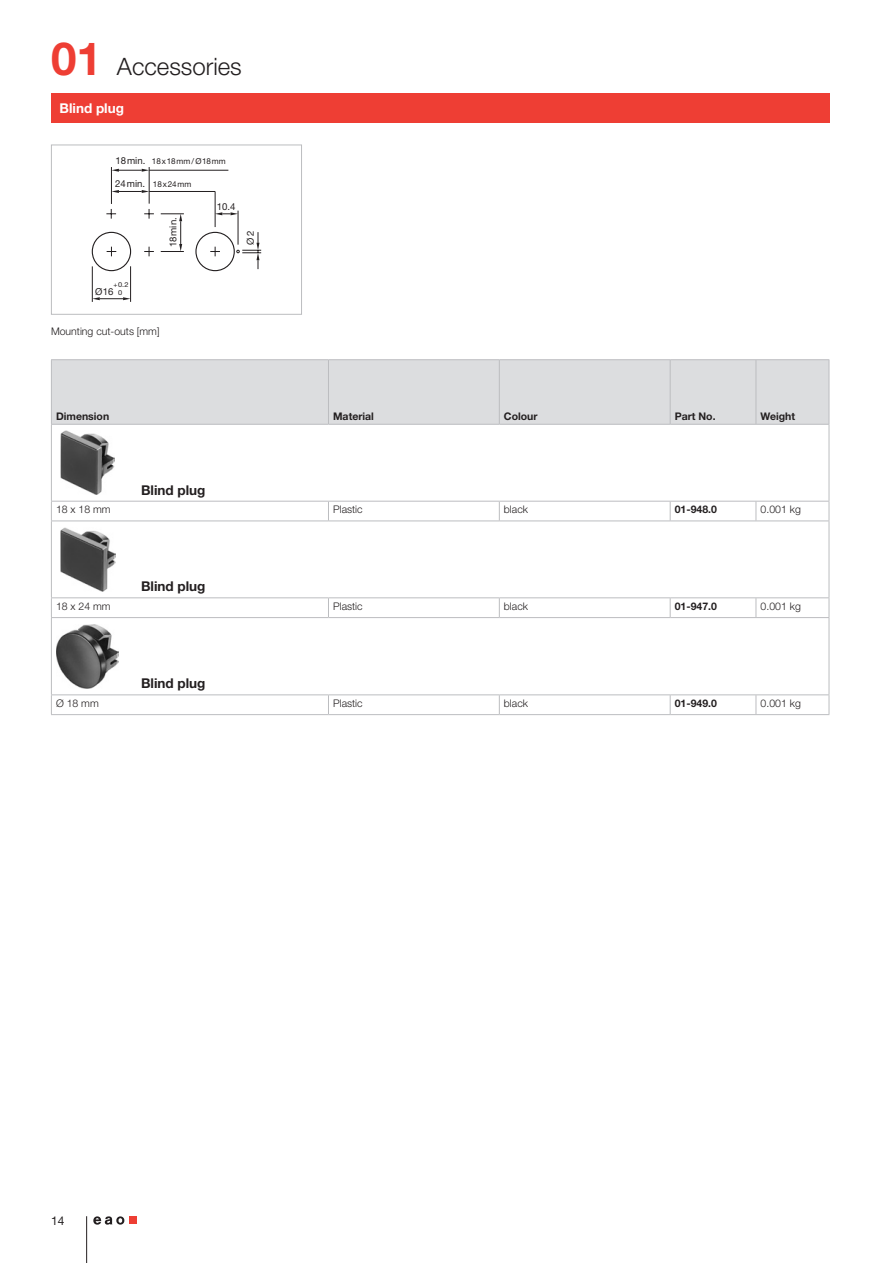
<style>
.page{position:relative;width:893px;height:1263px;background:#fff}
.page>*{position:absolute;margin:0;border:0;box-sizing:border-box;transform-origin:0 0}
.t1{font:700 45.75px "Helvetica Neue LT Pro";color:#ee3e34}
.t2{font:300 24px "Helvetica Neue LT Pro";color:#231f20}
.t3{font:700 13.5px "Helvetica Neue LT Pro";color:#231f20}
.t4{font:700 13.5px "Helvetica Neue LT Pro";color:#fff}
.t5{font:12px "Helvetica Neue LT Pro";color:#231f20}
.t6{font:300 10.5px "Helvetica Neue LT Pro";color:#231f20}
.t7{font:700 10.5px "Helvetica Neue LT Pro";color:#231f20}
.t8{font:9.6px "Helvetica Neue";color:#231f20}
.t9{font:8.1px "Helvetica Neue";letter-spacing:.025em;color:#231f20}
.t10{font:8.1px "Helvetica Neue";letter-spacing:.05em;color:#231f20}
.t11{font:6.75px/7.1px "Helvetica Neue";color:#231f20;text-align:center}
</style>
<div class="page">
<hr style="left:86px;top:1216px;width:1px;height:47px;background:#231f20">
<div style="left:129px;top:1216px;width:7px;height:8px;background:#ee3e34"></div>
<svg style="left:93px;top:1216px;width:31px;height:8px"></svg>
<svg style="left:112px;top:190px;width:37px;height:3px"></svg>
<hr style="left:111px;top:167px;width:1px;height:37px;background:#231f20">
<svg style="left:112px;top:169px;width:37px;height:3px"></svg>
<hr style="left:149px;top:167px;width:1px;height:37px;background:#231f20">
<hr style="left:149px;top:170px;width:79px;height:1px;background:#231f20">
<hr style="left:149px;top:191px;width:66px;height:1px;background:#231f20">
<svg style="left:161px;top:214px;width:23px;height:38px"></svg>
<hr style="left:130px;top:266px;width:1px;height:36px;background:#231f20">
<hr style="left:92px;top:266px;width:1px;height:36px;background:#231f20">
<svg style="left:92px;top:297px;width:39px;height:3px"></svg>
<hr style="left:238px;top:211px;width:1px;height:34px;background:#231f20">
<svg style="left:216px;top:212px;width:22px;height:3px"></svg>
<hr style="left:215px;top:191px;width:1px;height:36px;background:#231f20">
<div style="left:92px;top:232px;width:39px;height:39px;border:1px solid #231f20;border-radius:50%"></div>
<svg style="left:107px;top:247px;width:9px;height:9px"></svg>
<div style="left:195px;top:232px;width:40px;height:39px;border:1px solid #231f20;border-radius:50%"></div>
<svg style="left:210px;top:247px;width:10px;height:9px"></svg>
<svg style="left:106px;top:209px;width:10px;height:10px"></svg>
<svg style="left:144px;top:209px;width:10px;height:10px"></svg>
<svg style="left:144px;top:247px;width:10px;height:9px"></svg>
<svg style="left:236px;top:232px;width:25px;height:37px"></svg>
<div style="left:51px;top:145px;width:251px;height:170px;border:1px solid #bcbdc0"></div>
<div style="left:51px;top:94px;width:778px;height:29px;background:#ee3e34"></div>
<div style="left:52px;top:360px;width:777px;height:64px;background:#dcdddf"></div>
<hr style="left:51px;top:360px;width:1px;height:64px;background:#bcbdc0">
<hr style="left:328px;top:360px;width:1px;height:64px;background:#bcbdc0">
<hr style="left:499px;top:360px;width:1px;height:64px;background:#bcbdc0">
<hr style="left:670px;top:360px;width:1px;height:64px;background:#bcbdc0">
<hr style="left:756px;top:360px;width:1px;height:64px;background:#bcbdc0">
<hr style="left:829px;top:360px;width:1px;height:64px;background:#bcbdc0">
<hr style="left:51px;top:425px;width:1px;height:76px;background:#bcbdc0">
<hr style="left:829px;top:425px;width:1px;height:76px;background:#bcbdc0">
<svg style="left:51px;top:502px;width:1px;height:18px"></svg>
<svg style="left:328px;top:502px;width:1px;height:18px"></svg>
<svg style="left:499px;top:502px;width:1px;height:18px"></svg>
<svg style="left:670px;top:502px;width:1px;height:18px"></svg>
<svg style="left:756px;top:502px;width:1px;height:18px"></svg>
<svg style="left:829px;top:501px;width:1px;height:19px"></svg>
<hr style="left:51px;top:521px;width:1px;height:76px;background:#bcbdc0">
<hr style="left:829px;top:521px;width:1px;height:76px;background:#bcbdc0">
<svg style="left:51px;top:598px;width:1px;height:19px"></svg>
<svg style="left:328px;top:598px;width:1px;height:19px"></svg>
<svg style="left:499px;top:598px;width:1px;height:19px"></svg>
<svg style="left:670px;top:598px;width:1px;height:19px"></svg>
<svg style="left:756px;top:598px;width:1px;height:19px"></svg>
<svg style="left:829px;top:598px;width:1px;height:19px"></svg>
<hr style="left:51px;top:359px;width:277px;height:1px;background:#bcbdc0">
<hr style="left:328px;top:359px;width:171px;height:1px;background:#bcbdc0">
<hr style="left:499px;top:359px;width:171px;height:1px;background:#bcbdc0">
<hr style="left:670px;top:359px;width:86px;height:1px;background:#bcbdc0">
<hr style="left:756px;top:359px;width:73px;height:1px;background:#bcbdc0">
<hr style="left:51px;top:424px;width:277px;height:1px;background:#bcbdc0">
<hr style="left:328px;top:424px;width:171px;height:1px;background:#bcbdc0">
<hr style="left:499px;top:424px;width:171px;height:1px;background:#bcbdc0">
<hr style="left:670px;top:424px;width:86px;height:1px;background:#bcbdc0">
<hr style="left:756px;top:424px;width:73px;height:1px;background:#bcbdc0">
<hr style="left:51px;top:501px;width:277px;height:1px;background:#bcbdc0">
<hr style="left:328px;top:501px;width:171px;height:1px;background:#bcbdc0">
<hr style="left:499px;top:501px;width:171px;height:1px;background:#bcbdc0">
<hr style="left:670px;top:501px;width:86px;height:1px;background:#bcbdc0">
<hr style="left:756px;top:501px;width:73px;height:1px;background:#bcbdc0">
<hr style="left:51px;top:520px;width:277px;height:1px;background:#bcbdc0">
<hr style="left:328px;top:520px;width:171px;height:1px;background:#bcbdc0">
<hr style="left:499px;top:520px;width:171px;height:1px;background:#bcbdc0">
<hr style="left:670px;top:520px;width:86px;height:1px;background:#bcbdc0">
<hr style="left:756px;top:520px;width:73px;height:1px;background:#bcbdc0">
<hr style="left:51px;top:597px;width:277px;height:1px;background:#bcbdc0">
<hr style="left:328px;top:597px;width:171px;height:1px;background:#bcbdc0">
<hr style="left:499px;top:597px;width:171px;height:1px;background:#bcbdc0">
<hr style="left:670px;top:597px;width:86px;height:1px;background:#bcbdc0">
<hr style="left:756px;top:597px;width:73px;height:1px;background:#bcbdc0">
<hr style="left:51px;top:617px;width:277px;height:1px;background:#bcbdc0">
<hr style="left:328px;top:617px;width:171px;height:1px;background:#bcbdc0">
<hr style="left:499px;top:617px;width:171px;height:1px;background:#bcbdc0">
<hr style="left:670px;top:617px;width:86px;height:1px;background:#bcbdc0">
<hr style="left:756px;top:617px;width:73px;height:1px;background:#bcbdc0">
<img style="left:61px;top:431px;width:54px;height:64px">
<img style="left:61px;top:527px;width:54px;height:64px">
<hr style="left:51px;top:618px;width:1px;height:76px;background:#bcbdc0">
<hr style="left:829px;top:618px;width:1px;height:76px;background:#bcbdc0">
<svg style="left:51px;top:695px;width:1px;height:19px"></svg>
<svg style="left:328px;top:695px;width:1px;height:19px"></svg>
<svg style="left:499px;top:695px;width:1px;height:19px"></svg>
<svg style="left:670px;top:695px;width:1px;height:19px"></svg>
<svg style="left:756px;top:695px;width:1px;height:19px"></svg>
<svg style="left:829px;top:695px;width:1px;height:19px"></svg>
<hr style="left:51px;top:694px;width:277px;height:1px;background:#bcbdc0">
<hr style="left:328px;top:694px;width:171px;height:1px;background:#bcbdc0">
<hr style="left:499px;top:694px;width:171px;height:1px;background:#bcbdc0">
<hr style="left:670px;top:694px;width:86px;height:1px;background:#bcbdc0">
<hr style="left:756px;top:694px;width:73px;height:1px;background:#bcbdc0">
<hr style="left:51px;top:714px;width:277px;height:1px;background:#bcbdc0">
<hr style="left:328px;top:714px;width:171px;height:1px;background:#bcbdc0">
<hr style="left:499px;top:714px;width:171px;height:1px;background:#bcbdc0">
<hr style="left:670px;top:714px;width:86px;height:1px;background:#bcbdc0">
<hr style="left:756px;top:714px;width:73px;height:1px;background:#bcbdc0">
<img style="left:57px;top:624px;width:62px;height:64px">
<h1 class="t1" style="left:51px;top:30px;width:52px">01</h1>
<h2 class="t2" style="left:117px;top:52px;width:126px">Accessories</h2>
<p class="t4" style="left:60px;top:100px;width:66px">Blind plug</p>
<p class="t8" style="left:115px;top:155px;width:31px">18min.</p>
<p class="t9" style="left:152px;top:156px;width:75px">18x18mm/Ø18mm</p>
<p class="t8" style="left:115px;top:178px;width:31px">24min.</p>
<p class="t10" style="left:153px;top:179px;width:40px">18x24mm</p>
<p class="t8" style="left:167px;top:247px;width:31px;rotate:-90deg">18min.</p>
<p class="t8" style="left:95px;top:285px;width:20px">Ø16</p>
<p class="t11" style="left:113px;top:281px;width:17px">+0.2<br>0</p>
<p class="t6" style="left:51px;top:325px;width:110px">Mounting cut-outs [mm]</p>
<p class="t8" style="left:217px;top:201px;width:20px">10.4</p>
<p class="t8" style="left:245px;top:245px;width:15px;rotate:-90deg">Ø2</p>
<p class="t7" style="left:56px;top:409px;width:55px">Dimension</p>
<p class="t7" style="left:333px;top:409px;width:42px">Material</p>
<p class="t7" style="left:504px;top:409px;width:35px">Colour</p>
<p class="t7" style="left:675px;top:409px;width:42px">Part No.</p>
<p class="t7" style="left:761px;top:409px;width:36px">Weight</p>
<p class="t3" style="left:141px;top:481px;width:66px">Blind plug</p>
<p class="t6" style="left:56px;top:503px;width:56px">18 x 18 mm</p>
<p class="t6" style="left:333px;top:503px;width:31px">Plastic</p>
<p class="t6" style="left:504px;top:503px;width:26px">black</p>
<p class="t7" style="left:675px;top:503px;width:44px">01-948.0</p>
<p class="t6" style="left:761px;top:503px;width:42px">0.001 kg</p>
<p class="t3" style="left:141px;top:578px;width:66px">Blind plug</p>
<p class="t6" style="left:56px;top:600px;width:56px">18 x 24 mm</p>
<p class="t6" style="left:333px;top:600px;width:31px">Plastic</p>
<p class="t6" style="left:504px;top:600px;width:26px">black</p>
<p class="t7" style="left:675px;top:600px;width:44px">01-947.0</p>
<p class="t6" style="left:761px;top:600px;width:42px">0.001 kg</p>
<p class="t3" style="left:141px;top:675px;width:66px">Blind plug</p>
<p class="t6" style="left:56px;top:697px;width:44px">Ø 18 mm</p>
<p class="t6" style="left:333px;top:697px;width:31px">Plastic</p>
<p class="t6" style="left:504px;top:697px;width:26px">black</p>
<p class="t7" style="left:675px;top:697px;width:44px">01-949.0</p>
<p class="t6" style="left:761px;top:697px;width:42px">0.001 kg</p>
<p class="t5" style="left:51px;top:1213px;width:15px">14</p>
</div>
